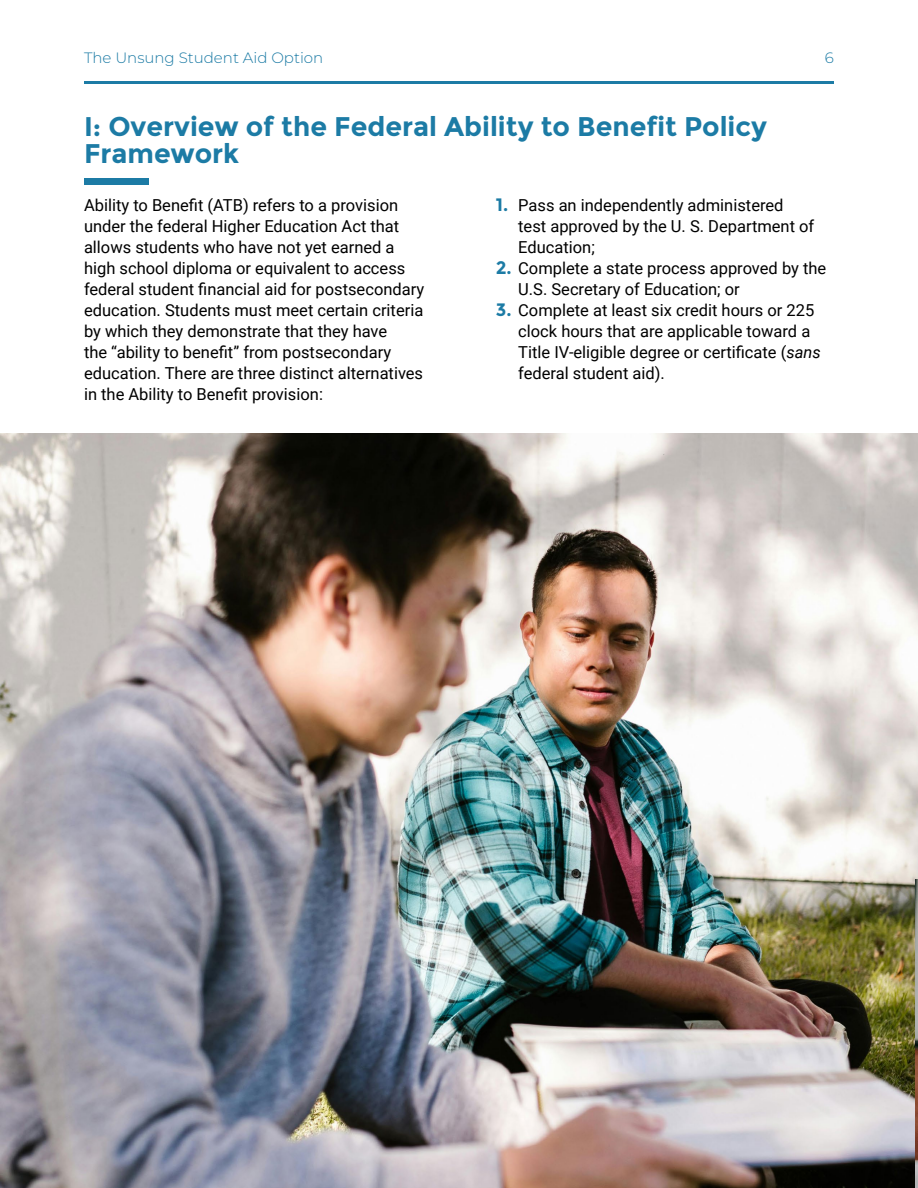
<style>
.page{position:relative;width:918px;height:1188px;background:#fff}
.page>*{position:absolute;margin:0;border:0;box-sizing:border-box;transform-origin:0 0}
.t1{font:700 27px/27px "Montserrat";color:#1c7ba5}
.t2{font:16.5px/21px "Roboto";color:#000}
.t3{font:100 15px "Montserrat";color:#1c7ba5}
.s1{font-family:"Montserrat";font-weight:700;font-size:18px;color:#1c7ba5}
.s2{font-style:italic}
</style>
<div class="page">
<hr style="left:84px;top:81px;width:750px;height:3px;background:#1c7ba5">
<img style="left:0;top:434px;width:918px;height:754px">
<img style="left:916px;top:880px;width:2px;height:308px">
<div style="left:84px;top:178px;width:64px;height:7px;background:#1c7ba5"></div>
<p class="t3" style="left:84px;top:48px;width:241px">The Unsung Student Aid Option</p>
<p class="t3" style="left:825px;top:48px;width:11px">6</p>
<h1 class="t1" style="left:84px;top:113px;width:685px">I: Overview of the Federal Ability to Benefit Policy<br>Framework</h1>
<p class="t2" style="left:84px;top:194px;width:342px">Ability to Benefit (ATB) refers to a provision under the federal Higher Education Act that allows students who have not yet earned a high school diploma or equivalent to access federal student financial aid for postsecondary education. Students must meet certain criteria by which they demonstrate that they have<br>the “ability to benefit” from postsecondary education. There are three distinct alternatives in the Ability to Benefit provision:</p>
<p class="t2" style="left:518px;top:194px;width:298px;text-indent:-22px"><span class="s1">1.</span> Pass an independently administered test approved by the U. S. Department of<br>Education;</p>
<p class="t2" style="left:518px;top:257px;width:310px;text-indent:-22px"><span class="s1">2.</span> Complete a state process approved by the<br>U.S. Secretary of Education; or</p>
<p class="t2" style="left:518px;top:299px;width:304px;text-indent:-22px"><span class="s1">3.</span> Complete at least six credit hours or 225 clock hours that are applicable toward a Title IV-eligible degree or certificate (<span class="s2">sans </span>federal student aid).</p>
</div>
